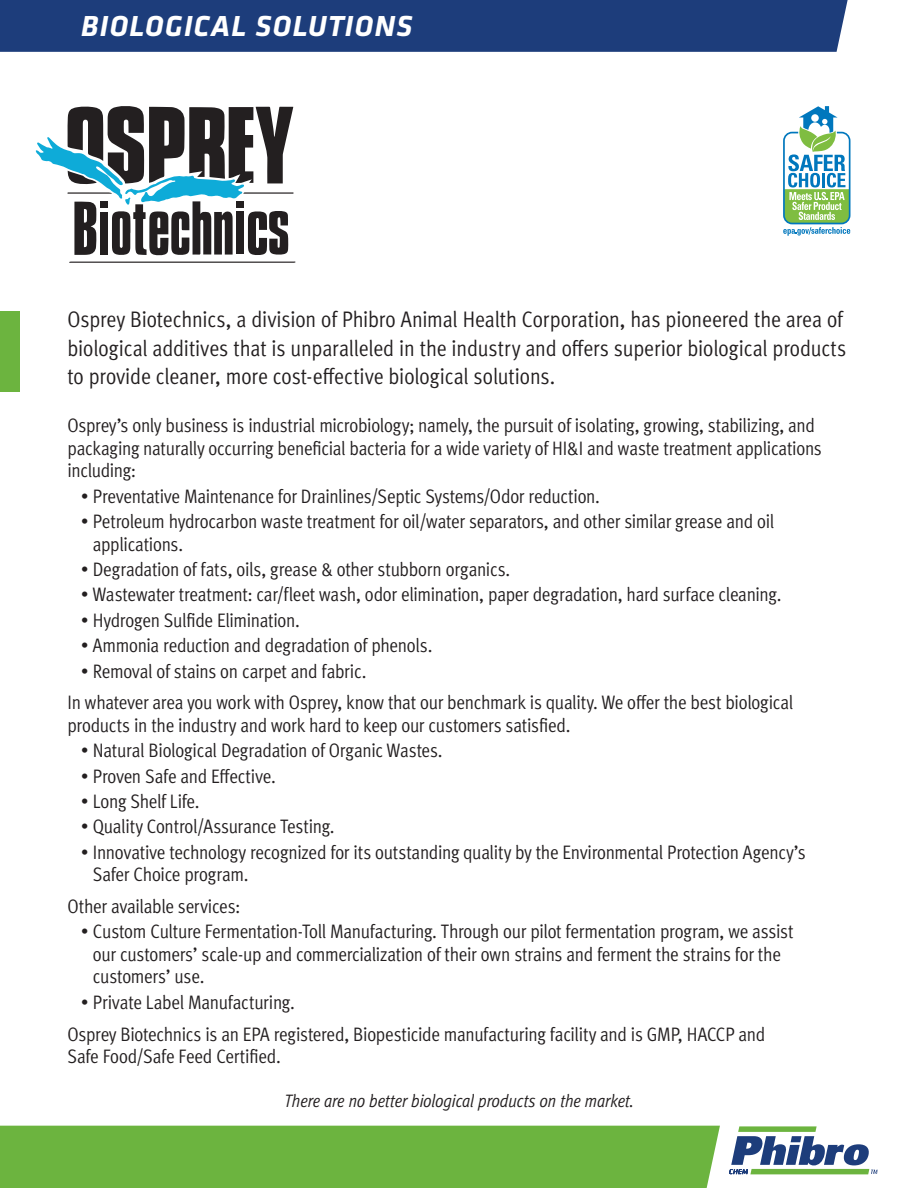
<style>
.page{position:relative;width:918px;height:1188px;background:#fff}
.page>*{position:absolute;margin:0;border:0;box-sizing:border-box;transform-origin:0 0}
.t1{font:italic 700 30px "Klavika";letter-spacing:.045em;color:#fff}
.t2{font:22.5px/28.5px "Meta OT Cond Norm";letter-spacing:-.005em;color:#231f20}
.t3{font:19.5px/22.5px "Meta OT Cond Norm";letter-spacing:-.015em;color:#231f20}
.t4{font:18px "Meta OT Cond Norm Ita";letter-spacing:-.015em;color:#231f20}
</style>
<div class="page">
<svg style="left:36px;top:106px;width:260px;height:157px"></svg>
<div style="left:0;top:0;width:848px;height:52px;background:#1d3d7b"></div>
<svg style="left:729px;top:1126px;width:149px;height:48px"></svg>
<div style="left:0;top:312px;width:20px;height:80px;background:#6cb43f"></div>
<div style="left:0;top:1126px;width:720px;height:62px;background:#6cb43f"></div>
<svg style="left:783px;top:106px;width:67px;height:130px"></svg>
<h1 class="t1" style="left:81px;top:5px;width:333px">BIOLOGICAL SOLUTIONS</h1>
<p class="t2" style="left:68px;top:305px;width:780px">Osprey Biotechnics, a division of Phibro Animal Health Corporation, has pioneered the area of biological additives that is unparalleled in the industry and offers superior biological products to provide cleaner, more cost-effective biological solutions.</p>
<p class="t3" style="left:68px;top:414px;width:756px">Osprey’s only business is industrial microbiology; namely, the pursuit of isolating, growing, stabilizing, and packaging naturally occurring beneficial bacteria for a wide variety of HI&amp;I and waste treatment applications including:</p>
<p class="t3" style="left:81px;top:485px;width:521px">• Preventative Maintenance for Drainlines/Septic Systems/Odor reduction.</p>
<p class="t3" style="left:93px;top:510px;width:683px;text-indent:-12px">• Petroleum hydrocarbon waste treatment for oil/water separators, and other similar grease and oil applications.</p>
<p class="t3" style="left:81px;top:558px;width:431px">• Degradation of fats, oils, grease &amp; other stubborn organics.</p>
<p class="t3" style="left:81px;top:583px;width:702px">• Wastewater treatment: car/fleet wash, odor elimination, paper degradation, hard surface cleaning.</p>
<p class="t3" style="left:81px;top:609px;width:220px">• Hydrogen Sulfide Elimination.</p>
<p class="t3" style="left:81px;top:634px;width:353px">• Ammonia reduction and degradation of phenols.</p>
<p class="t3" style="left:68px;top:655px;width:727px;line-height:31.8px;text-indent:13px">• Removal of stains on carpet and fabric.<br>In whatever area you work with Osprey, know that our benchmark is quality. We offer the best biological</p>
<p class="t3" style="left:68px;top:714px;width:505px">products in the industry and work hard to keep our customers satisfied.</p>
<p class="t3" style="left:81px;top:739px;width:363px">• Natural Biological Degradation of Organic Wastes.</p>
<p class="t3" style="left:81px;top:764px;width:196px">• Proven Safe and Effective.</p>
<p class="t3" style="left:81px;top:790px;width:120px">• Long Shelf Life.</p>
<p class="t3" style="left:81px;top:815px;width:255px">• Quality Control/Assurance Testing.</p>
<p class="t3" style="left:93px;top:840px;width:714px;text-indent:-12px">• Innovative technology recognized for its outstanding quality by the Environmental Protection Agency’s<br>Safer Choice program.</p>
<p class="t3" style="left:68px;top:895px;width:174px">Other available services:</p>
<p class="t3" style="left:93px;top:920px;width:702px;text-indent:-12px">• Custom Culture Fermentation-Toll Manufacturing. Through our pilot fermentation program, we assist our customers’ scale-up and commercialization of their own strains and ferment the strains for the customers’ use.</p>
<p class="t3" style="left:68px;top:986px;width:699px;line-height:31.8px;text-indent:13px">• Private Label Manufacturing.<br>Osprey Biotechnics is an EPA registered, Biopesticide manufacturing facility and is GMP, HACCP and</p>
<p class="t3" style="left:68px;top:1045px;width:215px">Safe Food/Safe Feed Certified.</p>
<p class="t4" style="left:284px;top:1089px;width:351px">There are no better biological products on the market.</p>
</div>
